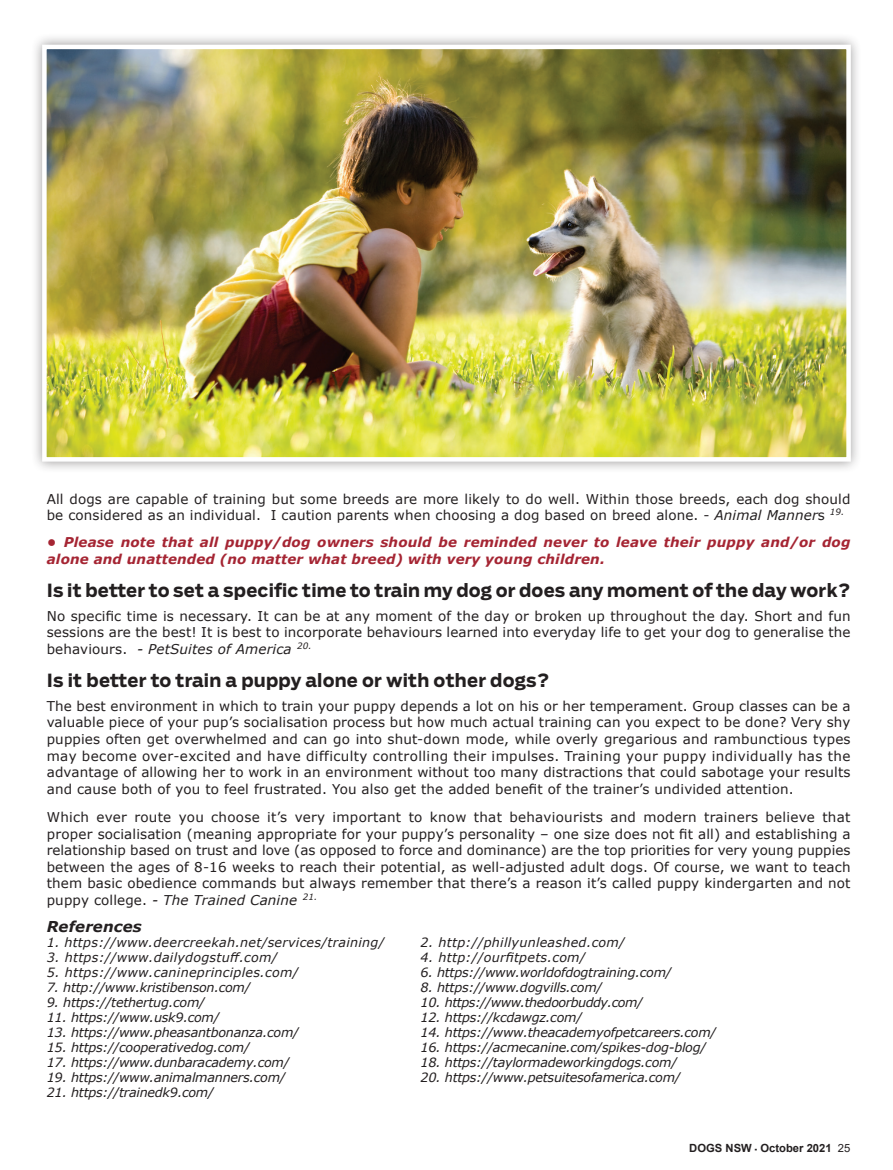
<style>
.page{position:relative;width:893px;height:1170px;background:#fff}
.page>*{position:absolute;margin:0;border:0;box-sizing:border-box;transform-origin:0 0}
.t1{font:700 18px "Salvo Sans";letter-spacing:.01em;color:#231f20}
.t2{font:italic 700 15px "Verdana";letter-spacing:.01em;color:#231f20}
.t3{font:13.5px/16.5px "Verdana";letter-spacing:.01em;color:#231f20;text-align:justify}
.t4{font:italic 700 13.5px/16.5px "Verdana";letter-spacing:.01em;color:#a52533}
.t5{font:italic 12.75px "Verdana";letter-spacing:-.02em;color:#231f20}
.t6{font:italic 12.75px "Verdana";letter-spacing:.02em;color:#231f20}
.t7{font:italic 12.75px "Verdana";letter-spacing:-.04em;color:#231f20}
.t8{font:700 11.25px "Arial";color:#231f20}
.s1{font-style:italic}
.s2{font-weight:400}
</style>
<div class="page">
<div style="left:30px;top:33px;width:832px;height:440px;background:#231f20;opacity:.45"></div>
<img style="left:47px;top:50px;width:799px;height:406px">
<div style="left:42px;top:45px;width:809px;height:416px;border:4px solid #fff"></div>
<p class="t3" style="left:47px;top:490px;width:805px">All dogs are capable of training but some breeds are more likely to do well. Within those breeds, each dog should be considered as an individual. I caution parents when choosing a dog based on breed alone. - <span class="s1">Animal Manner</span>s <sup>19.</sup></p>
<p class="t4" style="left:47px;top:534px;width:805px">• Please note that all puppy/dog owners should be reminded never to leave their puppy and/or dog alone and unattended (no matter what breed) with very young children.</p>
<p class="t1" style="left:47px;top:577px;width:805px">Is it better to set a specific time to train my dog or does any moment of the day work?</p>
<p class="t3" style="left:47px;top:607px;width:805px">No specific time is necessary. It can be at any moment of the day or broken up throughout the day. Short and fun sessions are the best! It is best to incorporate behaviours learned into everyday life to get your dog to generalise the behaviours. <span class="s1">- PetSuites of America</span> <sup>20.</sup></p>
<p class="t1" style="left:47px;top:667px;width:504px">Is it better to train a puppy alone or with other dogs?</p>
<p class="t3" style="left:47px;top:697px;width:805px">The best environment in which to train your puppy depends a lot on his or her temperament. Group classes can be a valuable piece of your pup’s socialisation process but how much actual training can you expect to be done? Very shy puppies often get overwhelmed and can go into shut-down mode, while overly gregarious and rambunctious types may become over-excited and have difficulty controlling their impulses. Training your puppy individually has the</p>
<p class="t3" style="left:47px;top:763px;width:805px">advantage of allowing her to work in an environment without too many distractions that could sabotage your results and cause both of you to feel frustrated. You also get the added benefit of the trainer’s undivided attention.</p>
<p class="t3" style="left:47px;top:808px;width:805px">Which ever route you choose it’s very important to know that behaviourists and modern trainers believe that proper socialisation (meaning appropriate for your puppy’s personality – one size does not fit all) and establishing a relationship based on trust and love (as opposed to force and dominance) are the top priorities for very young puppies between the ages of 8-16 weeks to reach their potential, as well-adjusted adult dogs. Of course, we want to teach them basic obedience commands but always remember that there’s a reason it’s called puppy kindergarten and not puppy college. <span class="s1">- The Trained Canine</span> <sup>21.</sup></p>
<p class="t2" style="left:47px;top:915px;width:97px">References</p>
<p class="t6" style="left:47px;top:933px;width:339px">1. https://www.deercreekah.net/services/training/</p>
<p class="t6" style="left:421px;top:933px;width:206px">2. http://phillyunleashed.com/</p>
<p class="t6" style="left:47px;top:948px;width:232px">3. https://www.dailydogstuff.com/</p>
<p class="t6" style="left:421px;top:948px;width:167px">4. http://ourfitpets.com/</p>
<p class="t6" style="left:47px;top:963px;width:253px">5. https://www.canineprinciples.com/</p>
<p class="t5" style="left:421px;top:963px;width:253px">6. https://www.worldofdogtraining.com/</p>
<p class="t5" style="left:47px;top:978px;width:205px">7. http://www.kristibenson.com/</p>
<p class="t5" style="left:421px;top:978px;width:183px">8. https://www.dogvills.com/</p>
<p class="t5" style="left:47px;top:993px;width:160px">9. https://tethertug.com/</p>
<p class="t7" style="left:421px;top:993px;width:224px">10. https://www.thedoorbuddy.com/</p>
<p class="t5" style="left:47px;top:1008px;width:174px">11. https://www.usk9.com/</p>
<p class="t5" style="left:421px;top:1008px;width:163px">12. https://kcdawgz.com/</p>
<p class="t5" style="left:47px;top:1023px;width:254px">13. https://www.pheasantbonanza.com/</p>
<p class="t5" style="left:421px;top:1023px;width:297px">14. https://www.theacademyofpetcareers.com/</p>
<p class="t5" style="left:47px;top:1038px;width:205px">15. https://cooperativedog.com/</p>
<p class="t5" style="left:421px;top:1038px;width:287px">16. https://acmecanine.com/spikes-dog-blog/</p>
<p class="t5" style="left:47px;top:1053px;width:244px">17. https://www.dunbaracademy.com/</p>
<p class="t5" style="left:421px;top:1053px;width:258px">18. https://taylormadeworkingdogs.com/</p>
<p class="t5" style="left:47px;top:1068px;width:240px">19. https://www.animalmanners.com/</p>
<p class="t5" style="left:421px;top:1068px;width:262px">20. https://www.petsuitesofamerica.com/</p>
<p class="t5" style="left:47px;top:1083px;width:169px">21. https://trainedk9.com/</p>
<p class="t8" style="left:689px;top:1139px;width:163px">DOGS NSW ۔ October 2021 <span class="s2">25</span></p>
</div>
